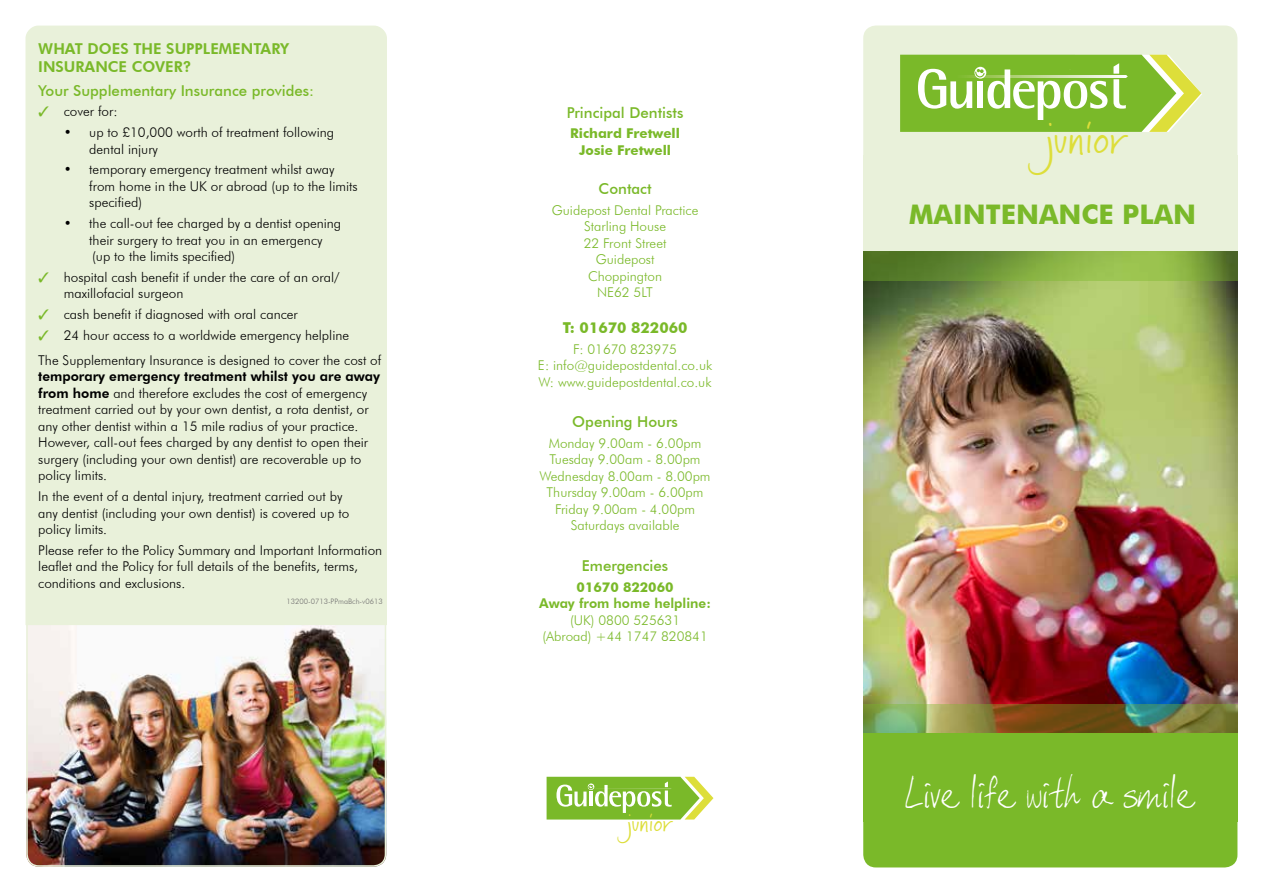
<style>
.page{position:relative;width:1263px;height:893px;background:#fff}
.page>*{position:absolute;margin:0;border:0;box-sizing:border-box;transform-origin:0 0}
.t1{font:48px "DC Wri";color:#fff}
.t2{font:42.75px "Marydale";color:#ddde3a}
.t3{font:700 27px "Futura BT";color:#7ab929}
.t4{font:23.7px "Marydale";color:#ddde3a}
.t5{font:500 15px "Futura BT";color:#7ab929}
.t6{font:800 15px/18px "Futura BT";color:#7ab929}
.t7{font:700 15px "Futura BT";color:#7ab929}
.t8{font:300 13.5px/16.5px "Futura BT";color:#000}
.t9{font:300 13.5px/16.5px "Futura BT";color:#7ab929;text-align:center}
.t10{font:700 13.5px/16.5px "Futura BT";color:#7ab929;text-align:center}
.t11{font:800 13.5px "Futura BT";color:#7ab929}
.t12{font:300 7.5px "Futura BT";color:#706f6f}
.s1{font-weight:800}
</style>
<div class="page">
<img style="left:863px;top:250px;width:374px;height:455px">
<div style="left:863px;top:155px;width:374px;height:95px;background:#e9f1da"></div>
<div style="left:863px;top:26px;width:374px;height:158px;background:#e9f1da;border-radius:13px"></div>
<div style="left:863px;top:799px;width:374px;height:68px;background:#7ab929;border-radius:13px"></div>
<img style="left:29px;top:625px;width:357px;height:242px">
<div style="left:26px;top:611px;width:360px;height:256px;border:2px solid #e9f1da;border-radius:12px"></div>
<div style="left:26px;top:25px;width:361px;height:600px;background:#e9f1da"></div>
<svg style="left:900px;top:55px;width:302px;height:77px;background:#9cca58"></svg>
<svg style="left:547px;top:777px;width:166px;height:42px"></svg>
<div style="left:863px;top:733px;width:374px;height:88px;background:#7ab929"></div>
<img style="left:863px;top:705px;width:374px;height:28px">
<svg style="left:863px;top:251px;width:374px;height:30px;background:#769d3b"></svg>
<svg style="left:39px;top:107px;width:10px;height:10px"></svg>
<svg style="left:39px;top:272px;width:10px;height:10px"></svg>
<svg style="left:39px;top:309px;width:10px;height:11px"></svg>
<svg style="left:39px;top:330px;width:10px;height:10px"></svg>
<p class="t6" style="left:38px;top:39px;width:251px">What does the Supplementary insurance cover?</p>
<p class="t5" style="left:38px;top:81px;width:277px">Your Supplementary Insurance provides:</p>
<p class="t8" style="left:64px;top:103px;width:55px">cover for:</p>
<p class="t8" style="left:89px;top:124px;width:246px;text-indent:-26px">• up to £10,000 worth of treatment following dental injury</p>
<p class="t8" style="left:89px;top:161px;width:270px;text-indent:-26px">• temporary emergency treatment whilst away from home in the UK or abroad (up to the limits specified)</p>
<p class="t8" style="left:89px;top:215px;width:253px;text-indent:-26px">• the call-out fee charged by a dentist opening their surgery to treat you in an emergency (up to the limits specified)</p>
<p class="t8" style="left:64px;top:269px;width:277px">hospital cash benefit if under the care of an oral/ maxillofacial surgeon</p>
<p class="t8" style="left:64px;top:304px;width:287px;line-height:20.7px">cash benefit if diagnosed with oral cancer<br>24 hour access to a worldwide emergency helpline</p>
<p class="t8" style="left:38px;top:352px;width:344px">The Supplementary Insurance is designed to cover the cost of</p>
<p class="t8" style="left:38px;top:368px;width:343px"><span class="s1">temporary emergency treatment whilst you are away from home</span> and therefore excludes the cost of emergency treatment carried out by your own dentist, a rota dentist, or any other dentist within a 15 mile radius of your practice.<br>However, call-out fees charged by any dentist to open their surgery (including your own dentist) are recoverable up to policy limits.</p>
<p class="t8" style="left:38px;top:488px;width:313px">In the event of a dental injury, treatment carried out by any dentist (including your own dentist) is covered up to policy limits.</p>
<p class="t8" style="left:38px;top:542px;width:345px">Please refer to the Policy Summary and Important Information leaflet and the Policy for full details of the benefits, terms, conditions and exclusions.</p>
<p class="t12" style="left:287px;top:597px;width:98px">13200-0713-PPmaBch-v0613</p>
<p class="t5" style="left:567px;top:103px;width:118px">Principal Dentists</p>
<p class="t10" style="left:570px;top:125px;width:111px">Richard Fretwell<br>Josie Fretwell</p>
<p class="t5" style="left:599px;top:180px;width:55px">Contact</p>
<p class="t9" style="left:552px;top:202px;width:148px">Guidepost Dental Practice<br>Starling House<br>22 Front Street<br>Guidepost<br>Choppington<br>NE62 5LT</p>
<p class="t7" style="left:563px;top:319px;width:126px">T: 01670 822060</p>
<p class="t9" style="left:538px;top:341px;width:176px">F: 01670 823975<br>E: info@guidepostdental.co.uk<br>W: www.guidepostdental.co.uk</p>
<p class="t5" style="left:572px;top:413px;width:107px">Opening Hours</p>
<p class="t9" style="left:539px;top:435px;width:173px">Monday 9.00am - 6.00pm<br>Tuesday 9.00am - 8.00pm<br>Wednesday 8.00am - 8.00pm<br>Thursday 9.00am - 6.00pm<br>Friday 9.00am - 4.00pm<br>Saturdays available</p>
<p class="t5" style="left:582px;top:556px;width:88px">Emergencies</p>
<p class="t10" style="left:577px;top:578px;width:99px">01670 822060</p>
<p class="t11" style="left:539px;top:595px;width:173px">Away from home helpline:</p>
<p class="t9" style="left:542px;top:611px;width:167px">(UK) 0800 525631<br>(Abroad) +44 1747 820841</p>
<h3 class="t4" style="left:626px;top:809px;width:48px">junior</h3>
<h2 class="t2" style="left:1043px;top:114px;width:85px">junior</h2>
<h3 class="t3" style="left:909px;top:198px;width:289px">Maintenance Plan</h3>
<h1 class="t1" style="left:905px;top:774px;width:292px">Live life with a smile</h1>
</div>
